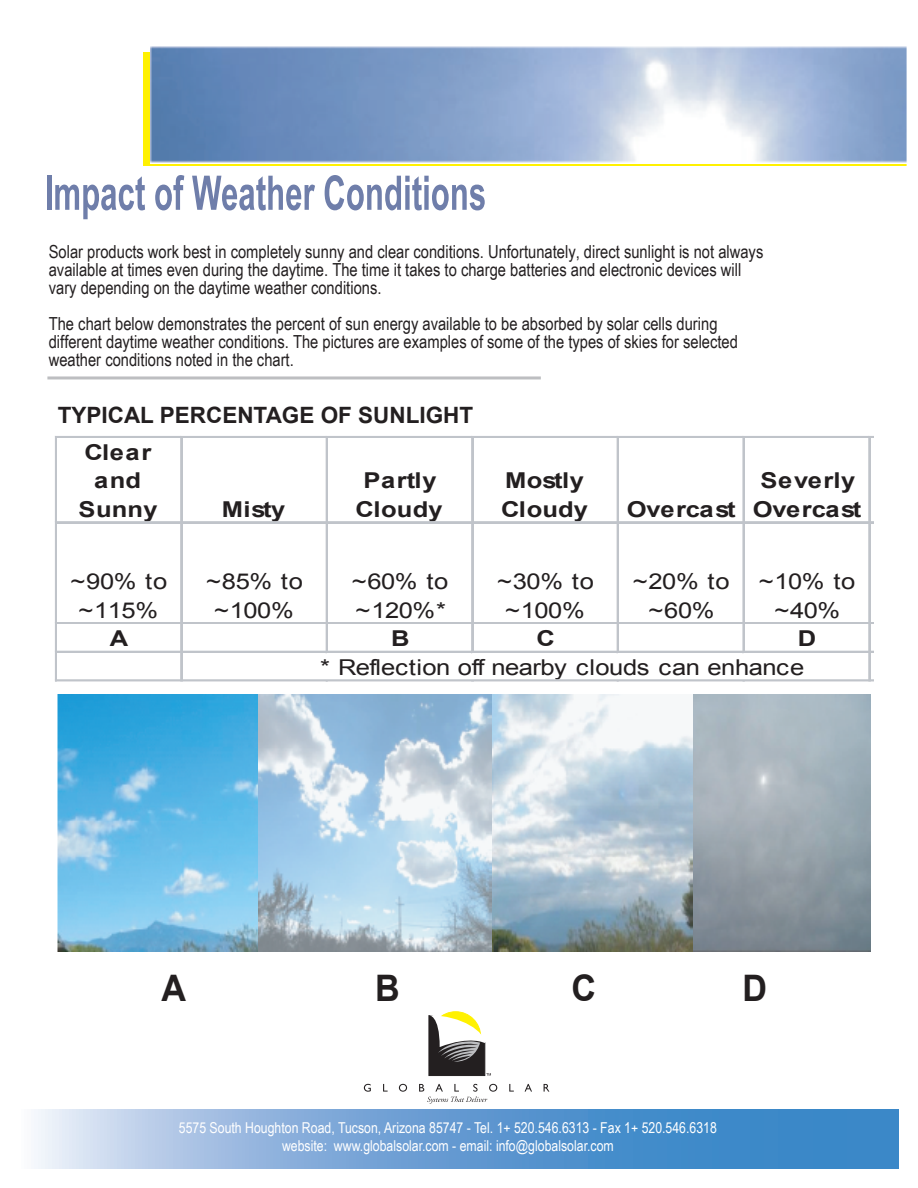
<style>
.page{position:relative;width:918px;height:1188px;background:#fff}
.page>*{position:absolute;margin:0;border:0;box-sizing:border-box;transform-origin:0 0}
.t1{font:700 36.6px "Arial";color:#231f20;scale:.93 1}
.t2{font:700 22.5px "Arial";color:#231f20}
.t3{font:21.9px/28.7px "Arial";letter-spacing:-.02em;color:#231f20;text-align:center;scale:1.17 1}
.t4{font:700 21.9px/28.7px "Arial";letter-spacing:.005em;color:#231f20;text-align:center;scale:1.17 1}
.t5{font:18px/18px "Arial Narrow";color:#231f20}
.t6{font:15px/18px "Arial Narrow";color:#fff;text-align:center}
</style>
<div class="page">
<div style="left:144px;top:52px;width:765px;height:114px;background:#fff101"></div>
<img style="left:151px;top:46px;width:756px;height:118px">
<svg style="left:907px;top:52px;width:2px;height:114px"></svg>
<svg style="left:34px;top:1110px;width:864px;height:58px;background:#72a5d6"></svg>
<hr style="left:47px;top:376px;width:494px;height:3px;background:#bdbec1">
<img style="left:692px;top:695px;width:179px;height:256px">
<img style="left:57px;top:695px;width:202px;height:256px">
<img style="left:491px;top:695px;width:201px;height:256px">
<img style="left:259px;top:695px;width:232px;height:256px">
<hr style="left:47px;top:176px;width:4px;height:34px;background:#6f7eaa">
<svg style="left:55px;top:176px;width:90px;height:43px"></svg>
<svg style="left:155px;top:175px;width:29px;height:35px"></svg>
<svg style="left:192px;top:176px;width:123px;height:34px"></svg>
<svg style="left:325px;top:175px;width:160px;height:35px"></svg>
<hr style="left:326px;top:436px;width:2px;height:217px;background:#c0c4ca">
<hr style="left:471px;top:436px;width:1px;height:217px;background:#c0c4ca">
<hr style="left:472px;top:436px;width:2px;height:217px;background:#c0c4ca">
<hr style="left:617px;top:436px;width:2px;height:217px;background:#c0c4ca">
<hr style="left:743px;top:436px;width:2px;height:217px;background:#c0c4ca">
<hr style="left:55px;top:436px;width:2px;height:245px;background:#c0c4ca">
<hr style="left:180px;top:436px;width:1px;height:245px;background:#c0c4ca">
<hr style="left:181px;top:436px;width:2px;height:245px;background:#c0c4ca">
<hr style="left:869px;top:436px;width:2px;height:245px;background:#c0c4ca">
<hr style="left:55px;top:436px;width:818px;height:2px;background:#c0c4ca">
<hr style="left:55px;top:521px;width:818px;height:1px;background:#c0c4ca">
<hr style="left:55px;top:522px;width:818px;height:1px;background:#c0c4ca">
<hr style="left:55px;top:622px;width:818px;height:1px;background:#c0c4ca">
<hr style="left:55px;top:623px;width:818px;height:1px;background:#c0c4ca">
<hr style="left:55px;top:651px;width:818px;height:2px;background:#c0c4ca">
<hr style="left:55px;top:680px;width:818px;height:1px;background:#c0c4ca">
<svg style="left:364px;top:1084px;width:7px;height:8px"></svg>
<svg style="left:383px;top:1084px;width:5px;height:8px"></svg>
<svg style="left:399px;top:1084px;width:8px;height:8px"></svg>
<svg style="left:509px;top:1084px;width:5px;height:8px"></svg>
<svg style="left:525px;top:1084px;width:7px;height:8px"></svg>
<svg style="left:544px;top:1084px;width:5px;height:8px"></svg>
<svg style="left:419px;top:1084px;width:78px;height:20px"></svg>
<svg style="left:428px;top:1012px;width:63px;height:64px"></svg>
<p class="t5" style="left:49px;top:242px;width:716px">Solar products work best in completely sunny and clear conditions. Unfortunately, direct sunlight is not always available at times even during the daytime. The time it takes to charge batteries and electronic devices will vary depending on the daytime weather conditions.</p>
<p class="t5" style="left:49px;top:314px;width:691px">The chart below demonstrates the percent of sun energy available to be absorbed by solar cells during different daytime weather conditions. The pictures are examples of some of the types of skies for selected weather conditions noted in the chart.</p>
<p class="t2" style="left:58px;top:400px;width:417px">TYPICAL PERCENTAGE OF SUNLIGHT</p>
<p class="t4" style="left:78px;top:438px;width:69px">Clear and<br>Sunny</p>
<p class="t4" style="left:222px;top:496px;width:56px">Misty</p>
<p class="t4" style="left:356px;top:467px;width:76px">Partly<br>Cloudy</p>
<p class="t4" style="left:501px;top:467px;width:76px;text-align:left">Mostly<br>Cloudy</p>
<p class="t4" style="left:627px;top:496px;width:94px">Overcast</p>
<p class="t4" style="left:753px;top:467px;width:94px">Severly<br>Overcast</p>
<p class="t3" style="left:71px;top:567px;width:84px">~90% to ~115%</p>
<p class="t3" style="left:206px;top:567px;width:84px">~85% to ~100%</p>
<p class="t3" style="left:352px;top:567px;width:84px;text-align:left">~60% to ~120%*</p>
<p class="t3" style="left:497px;top:567px;width:84px">~30% to ~100%</p>
<p class="t3" style="left:633px;top:567px;width:84px">~20% to ~60%</p>
<p class="t3" style="left:759px;top:567px;width:84px">~10% to ~40%</p>
<p class="t4" style="left:110px;top:625px;width:17px">A</p>
<p class="t4" style="left:391px;top:625px;width:17px">B</p>
<p class="t4" style="left:537px;top:625px;width:17px">C</p>
<p class="t4" style="left:798px;top:625px;width:17px">D</p>
<p class="t3" style="left:320px;top:653px;width:415px">* Reflection off nearby clouds can enhance</p>
<h1 class="t1" style="left:162px;top:964px;width:28px">A</h1>
<h1 class="t1" style="left:375px;top:964px;width:28px">B</h1>
<h1 class="t1" style="left:572px;top:964px;width:28px">C</h1>
<h1 class="t1" style="left:742px;top:964px;width:28px">D</h1>
<p class="t6" style="left:179px;top:1118px;width:540px">5575 South Houghton Road, Tucson, Arizona 85747 - Tel. 1+ 520.546.6313 - Fax 1+ 520.546.6318 website: www.globalsolar.com - email: info@globalsolar.com</p>
</div>
